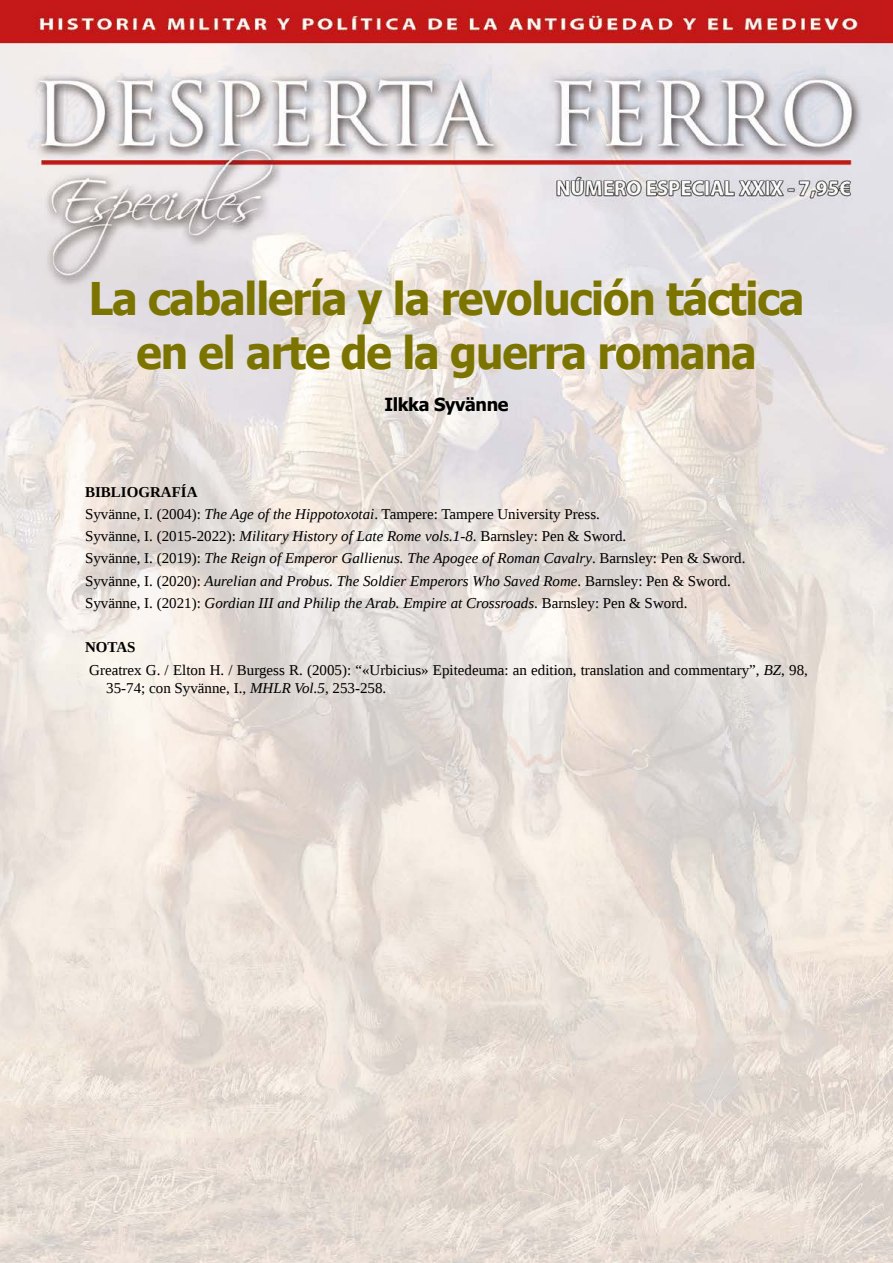
<style>
.page{position:relative;width:893px;height:1263px;background:#fff}
.page>*{position:absolute;margin:0;border:0;box-sizing:border-box;transform-origin:0 0}
.t1{font:700 45px/54px "Tahoma";letter-spacing:-.025em;color:#7c7400;text-align:center;scale:.95 1}
.t2{font:700 18px "Tahoma";letter-spacing:-.02em;color:#000}
.t3{font:15px/22.2px "Liberation Serif";color:#000}
.s1{font-weight:700}
.s2{font-style:italic}
</style>
<div class="page">
<img style="left:0;top:0;width:893px;height:1263px">
<h1 class="t1" style="left:89px;top:274px;width:755px">La caballería y la revolución táctica en el arte de la guerra romana</h1>
<p class="t2" style="left:384px;top:391px;width:126px">Ilkka Syvänne</p>
<p class="t3" style="left:85px;top:480px;width:662px"><span class="s1">BIBLIOGRAFÍA<br></span>Syvänne, I. (2004): <span class="s2">The Age of the Hippotoxotai</span>. Tampere: Tampere University Press.<br>Syvänne, I. (2015-2022): <span class="s2">Military History of Late Rome vols.1-8</span>. Barnsley: Pen &amp; Sword.<br>Syvänne, I. (2019): <span class="s2">The Reign of Emperor Gallienus. The Apogee of Roman Cavalry</span>. Barnsley: Pen &amp; Sword.<br>Syvänne, I. (2020): <span class="s2">Aurelian and Probus. The Soldier Emperors Who Saved Rome</span>. Barnsley: Pen &amp; Sword.<br>Syvänne, I. (2021): <span class="s2">Gordian III and Philip the Arab. Empire at Crossroads</span>. Barnsley: Pen &amp; Sword.</p>
<p class="t3" style="left:85px;top:636px;width:724px"><span class="s1">NOTAS<br></span>Greatrex G. / Elton H. / Burgess R. (2005): “«Urbicius» Epitedeuma: an edition, translation and commentary”, <span class="s2">BZ</span>, 98,</p>
<p class="t3" style="left:106px;top:676px;width:281px">35-74; con Syvänne, I., <span class="s2">MHLR Vol.5</span>, 253-258.</p>
</div>
